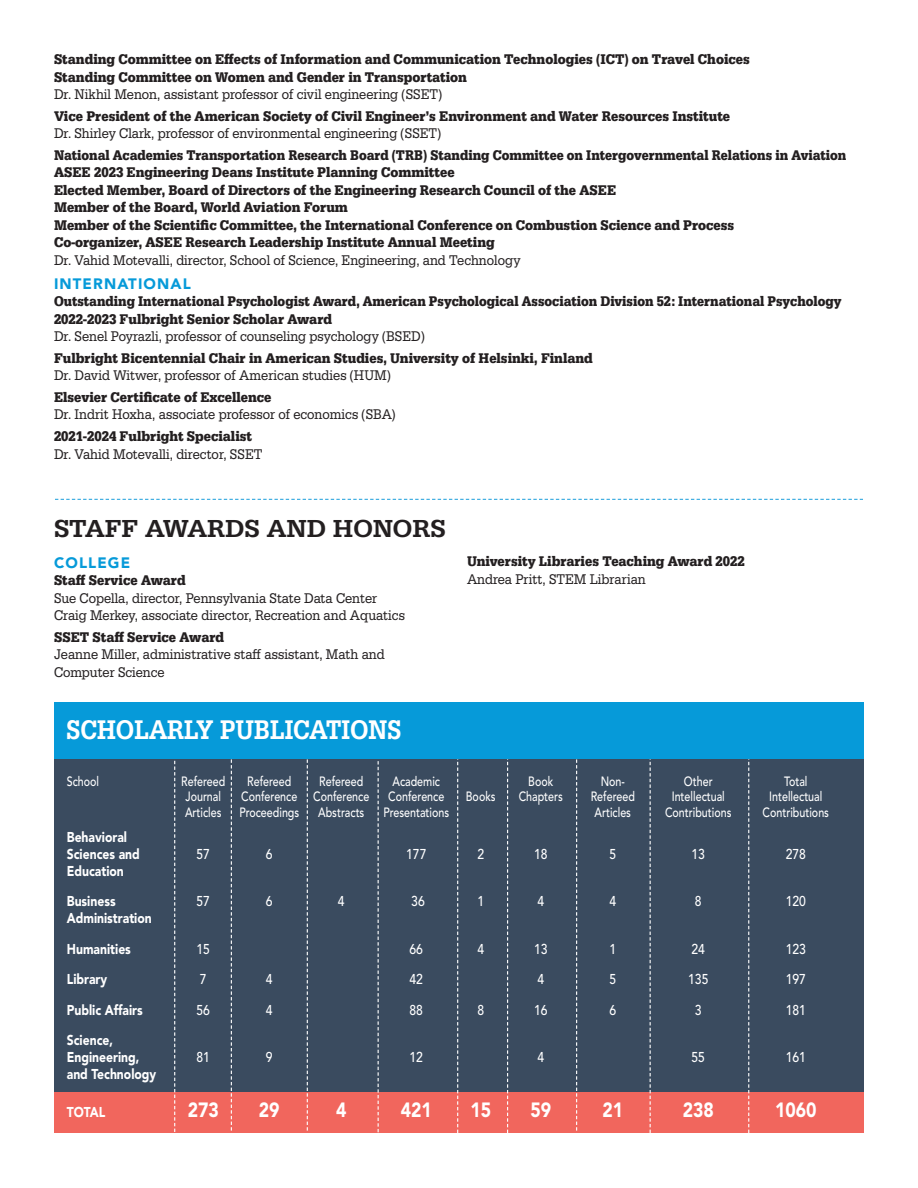
<style>
.page{position:relative;width:918px;height:1188px;background:#fff}
.page>*{position:absolute;margin:0;border:0;box-sizing:border-box;transform-origin:0 0}
.t1{font:700 28.5px "Serifa BT";color:#fff;scale:.86 1}
.t2{font:500 25.5px "Serifa";color:#231f20}
.t3{font:900 20.55px "Avenir";color:#fff;scale:.86 1}
.t4{font:900 15px "Avenir";letter-spacing:.075em;color:#069ad9}
.t5{font:700 14.55px "Serifa";color:#231f20;scale:.9 1}
.t6{font:14.55px/17.4px "Serifa";color:#231f20;scale:.9 1}
.t7{font:700 14.55px "Serifa";color:#231f20;scale:.87 1}
.t8{font:900 14.25px/17.1px "Avenir";color:#fff;scale:.86 1}
.t9{font:500 14.25px "Avenir";color:#fff;scale:.86 1}
.t10{font:500 13.35px "Avenir";color:#fff;scale:.8 1}
</style>
<div class="page">
<svg style="left:55px;top:499px;width:808px;height:1px"></svg>
<div style="left:54px;top:720px;width:810px;height:385px;background:#3a4b5f"></div>
<div style="left:54px;top:1093px;width:810px;height:40px;background:#f1665d"></div>
<svg style="left:174px;top:760px;width:1px;height:372px"></svg>
<svg style="left:231px;top:759px;width:1px;height:372px"></svg>
<svg style="left:307px;top:759px;width:1px;height:372px"></svg>
<svg style="left:457px;top:759px;width:1px;height:374px"></svg>
<svg style="left:507px;top:759px;width:1px;height:374px"></svg>
<svg style="left:576px;top:759px;width:1px;height:372px"></svg>
<svg style="left:650px;top:759px;width:1px;height:374px"></svg>
<svg style="left:748px;top:759px;width:1px;height:374px"></svg>
<svg style="left:378px;top:761px;width:1px;height:371px"></svg>
<div style="left:54px;top:702px;width:810px;height:57px;background:#069ad9"></div>
<p class="t5" style="left:54px;top:51px;width:775px">Standing Committee on Effects of Information and Communication Technologies (ICT) on Travel Choices</p>
<p class="t5" style="left:54px;top:68px;width:460px">Standing Committee on Women and Gender in Transportation</p>
<p class="t6" style="left:54px;top:86px;width:433px">Dr. Nikhil Menon, assistant professor of civil engineering (SSET)</p>
<p class="t5" style="left:54px;top:107px;width:753px">Vice President of the American Society of Civil Engineer’s Environment and Water Resources Institute</p>
<p class="t6" style="left:54px;top:125px;width:432px">Dr. Shirley Clark, professor of environmental engineering (SSET)</p>
<p class="t7" style="left:54px;top:147px;width:912px">National Academies Transportation Research Board (TRB) Standing Committee on Intergovernmental Relations in Aviation</p>
<p class="t5" style="left:54px;top:164px;width:447px">ASEE 2023 Engineering Deans Institute Planning Committee</p>
<p class="t5" style="left:54px;top:181px;width:626px">Elected Member, Board of Directors of the Engineering Research Council of the ASEE</p>
<p class="t5" style="left:54px;top:199px;width:328px">Member of the Board, World Aviation Forum</p>
<p class="t5" style="left:54px;top:216px;width:757px">Member of the Scientific Committee, the International Conference on Combustion Science and Process</p>
<p class="t5" style="left:54px;top:234px;width:491px">Co-organizer, ASEE Research Leadership Institute Annual Meeting</p>
<p class="t6" style="left:54px;top:251px;width:520px">Dr. Vahid Motevalli, director, School of Science, Engineering, and Technology</p>
<p class="t4" style="left:54px;top:274px;width:138px">INTERNATIONAL</p>
<p class="t7" style="left:54px;top:293px;width:907px">Outstanding International Psychologist Award, American Psychological Association Division 52: International Psychology</p>
<p class="t5" style="left:54px;top:310px;width:311px">2022-2023 Fulbright Senior Scholar Award</p>
<p class="t6" style="left:54px;top:328px;width:413px">Dr. Senel Poyrazli, professor of counseling psychology (BSED)</p>
<p class="t5" style="left:54px;top:349px;width:600px">Fulbright Bicentennial Chair in American Studies, University of Helsinki, Finland</p>
<p class="t6" style="left:54px;top:367px;width:376px">Dr. David Witwer, professor of American studies (HUM)</p>
<p class="t5" style="left:54px;top:389px;width:243px">Elsevier Certificate of Excellence</p>
<p class="t6" style="left:54px;top:406px;width:381px">Dr. Indrit Hoxha, associate professor of economics (SBA)</p>
<p class="t5" style="left:54px;top:428px;width:222px">2021-2024 Fulbright Specialist</p>
<p class="t6" style="left:54px;top:445px;width:233px">Dr. Vahid Motevalli, director, SSET</p>
<p class="t2" style="left:54px;top:514px;width:393px">STAFF AWARDS AND HONORS</p>
<p class="t4" style="left:54px;top:554px;width:78px">COLLEGE</p>
<p class="t5" style="left:54px;top:572px;width:148px">Staff Service Award</p>
<p class="t6" style="left:54px;top:589px;width:361px">Sue Copella, director, Pennsylvania State Data Center</p>
<p class="t6" style="left:54px;top:607px;width:391px">Craig Merkey, associate director, Recreation and Aquatics</p>
<p class="t5" style="left:54px;top:629px;width:191px">SSET Staff Service Award</p>
<p class="t6" style="left:54px;top:646px;width:369px">Jeanne Miller, administrative staff assistant, Math and<br>Computer Science</p>
<p class="t1" style="left:66px;top:712px;width:391px">SCHOLARLY PUBLICATIONS</p>
<p class="t5" style="left:467px;top:553px;width:310px">University Libraries Teaching Award 2022</p>
<p class="t6" style="left:467px;top:570px;width:200px">Andrea Pritt, STEM Librarian</p>
<p class="t10" style="left:67px;top:773px;width:42px">School</p>
<p class="t10" style="left:181px;top:773px;width:57px">Refereed</p>
<p class="t10" style="left:247px;top:773px;width:57px">Refereed</p>
<p class="t10" style="left:319px;top:773px;width:57px">Refereed</p>
<p class="t10" style="left:393px;top:773px;width:61px">Academic</p>
<p class="t10" style="left:528px;top:773px;width:33px">Book</p>
<p class="t10" style="left:601px;top:773px;width:32px">Non-</p>
<p class="t10" style="left:684px;top:773px;width:37px">Other</p>
<p class="t10" style="left:784px;top:773px;width:31px">Total</p>
<p class="t10" style="left:186px;top:789px;width:46px">Journal</p>
<p class="t10" style="left:241px;top:789px;width:162px">Conference Conference</p>
<p class="t10" style="left:388px;top:789px;width:72px">Conference</p>
<p class="t10" style="left:466px;top:789px;width:39px">Books</p>
<p class="t10" style="left:519px;top:789px;width:57px">Chapters</p>
<p class="t10" style="left:591px;top:789px;width:57px">Refereed</p>
<p class="t10" style="left:672px;top:789px;width:68px">Intellectual</p>
<p class="t10" style="left:769px;top:789px;width:68px">Intellectual</p>
<p class="t10" style="left:185px;top:805px;width:47px">Articles</p>
<p class="t10" style="left:239px;top:805px;width:76px">Proceedings</p>
<p class="t10" style="left:318px;top:805px;width:59px">Abstracts</p>
<p class="t10" style="left:383px;top:805px;width:84px">Presentations</p>
<p class="t10" style="left:595px;top:805px;width:47px">Articles</p>
<p class="t10" style="left:665px;top:805px;width:85px">Contributions</p>
<p class="t10" style="left:763px;top:805px;width:85px">Contributions</p>
<p class="t8" style="left:67px;top:828px;width:87px">Behavioral<br>Sciences and</p>
<p class="t9" style="left:197px;top:845px;width:17px">57</p>
<p class="t9" style="left:266px;top:845px;width:9px">6</p>
<p class="t9" style="left:406px;top:845px;width:25px">177</p>
<p class="t9" style="left:477px;top:845px;width:9px">2</p>
<p class="t9" style="left:534px;top:845px;width:17px">18</p>
<p class="t9" style="left:609px;top:845px;width:9px">5</p>
<p class="t9" style="left:692px;top:845px;width:17px">13</p>
<p class="t9" style="left:786px;top:845px;width:25px">278</p>
<p class="t8" style="left:67px;top:862px;width:68px">Education</p>
<p class="t8" style="left:67px;top:893px;width:58px">Business</p>
<p class="t9" style="left:197px;top:893px;width:17px">57</p>
<p class="t9" style="left:266px;top:893px;width:9px">6</p>
<p class="t9" style="left:338px;top:893px;width:9px">4</p>
<p class="t9" style="left:411px;top:893px;width:17px">36</p>
<p class="t9" style="left:477px;top:893px;width:9px">1</p>
<p class="t9" style="left:537px;top:893px;width:9px">4</p>
<p class="t9" style="left:609px;top:893px;width:9px">4</p>
<p class="t9" style="left:695px;top:893px;width:9px">8</p>
<p class="t9" style="left:786px;top:893px;width:25px">120</p>
<p class="t8" style="left:67px;top:910px;width:100px">Administration</p>
<p class="t8" style="left:67px;top:940px;width:76px">Humanities</p>
<p class="t9" style="left:197px;top:941px;width:17px">15</p>
<p class="t9" style="left:410px;top:941px;width:17px">66</p>
<p class="t9" style="left:477px;top:941px;width:9px">4</p>
<p class="t9" style="left:534px;top:941px;width:17px">13</p>
<p class="t9" style="left:609px;top:941px;width:9px">1</p>
<p class="t9" style="left:692px;top:941px;width:17px">24</p>
<p class="t9" style="left:786px;top:941px;width:25px">123</p>
<p class="t8" style="left:67px;top:971px;width:49px">Library</p>
<p class="t9" style="left:200px;top:971px;width:9px">7</p>
<p class="t9" style="left:266px;top:971px;width:9px">4</p>
<p class="t9" style="left:410px;top:971px;width:17px">42</p>
<p class="t9" style="left:537px;top:971px;width:9px">4</p>
<p class="t9" style="left:609px;top:971px;width:9px">5</p>
<p class="t9" style="left:688px;top:971px;width:25px">135</p>
<p class="t9" style="left:786px;top:971px;width:25px">197</p>
<p class="t8" style="left:67px;top:1001px;width:90px">Public Affairs</p>
<p class="t9" style="left:197px;top:1002px;width:17px">56</p>
<p class="t9" style="left:266px;top:1002px;width:9px">4</p>
<p class="t9" style="left:410px;top:1002px;width:17px">88</p>
<p class="t9" style="left:477px;top:1002px;width:9px">8</p>
<p class="t9" style="left:534px;top:1002px;width:17px">16</p>
<p class="t9" style="left:609px;top:1002px;width:9px">6</p>
<p class="t9" style="left:695px;top:1002px;width:9px">3</p>
<p class="t9" style="left:786px;top:1002px;width:25px">181</p>
<p class="t8" style="left:67px;top:1032px;width:86px">Science,<br>Engineering,</p>
<p class="t9" style="left:197px;top:1049px;width:17px">81</p>
<p class="t9" style="left:266px;top:1049px;width:9px">9</p>
<p class="t9" style="left:410px;top:1049px;width:17px">12</p>
<p class="t9" style="left:537px;top:1049px;width:9px">4</p>
<p class="t9" style="left:692px;top:1049px;width:17px">55</p>
<p class="t9" style="left:786px;top:1049px;width:25px">161</p>
<p class="t8" style="left:67px;top:1066px;width:106px">and Technology</p>
<p class="t8" style="left:67px;top:1104px;width:46px">TOTAL</p>
<p class="t3" style="left:188px;top:1098px;width:38px">273</p>
<p class="t3" style="left:259px;top:1098px;width:26px">29</p>
<p class="t3" style="left:336px;top:1098px;width:14px">4</p>
<p class="t3" style="left:401px;top:1098px;width:38px">421</p>
<p class="t3" style="left:470px;top:1098px;width:26px">15</p>
<p class="t3" style="left:530px;top:1098px;width:26px">59</p>
<p class="t3" style="left:602px;top:1098px;width:26px">21</p>
<p class="t3" style="left:683px;top:1098px;width:38px">238</p>
<p class="t3" style="left:775px;top:1098px;width:50px">1060</p>
</div>
